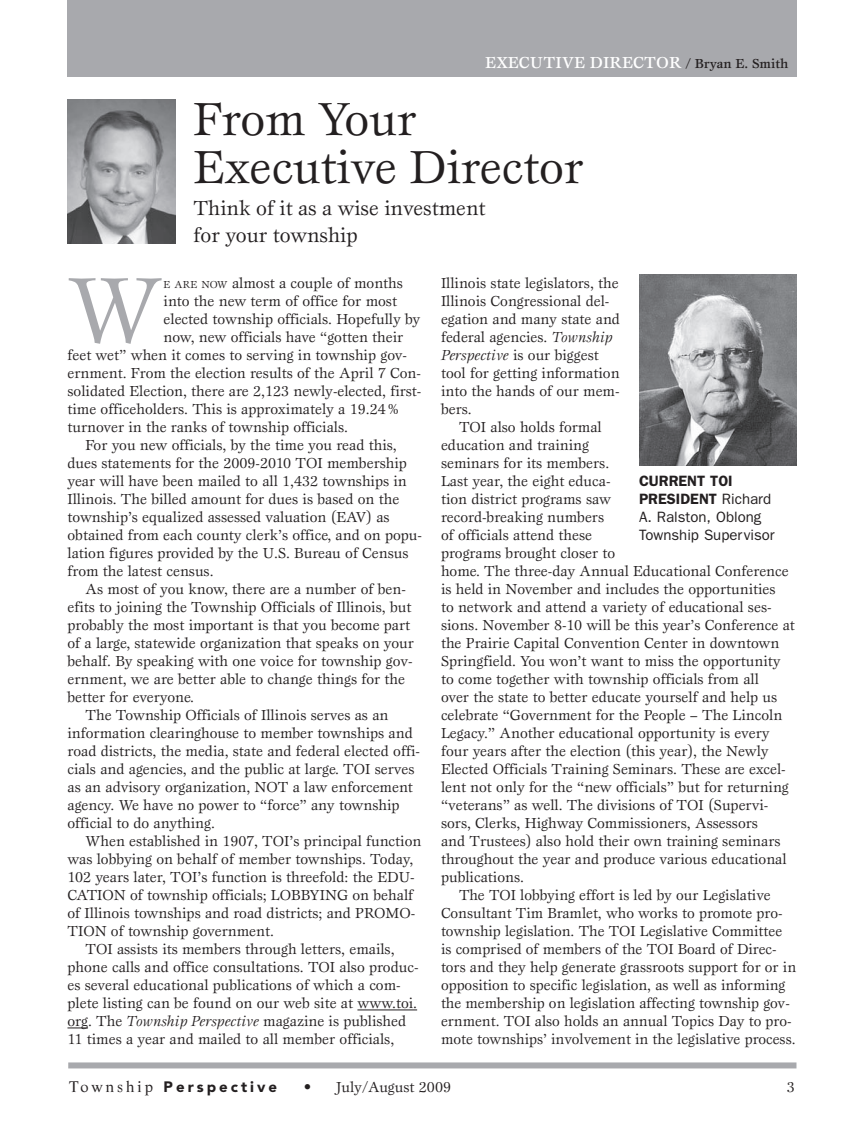
<style>
.page{position:relative;width:864px;height:1148px;background:#fff}
.page>*{position:absolute;margin:0;border:0;box-sizing:border-box;transform-origin:0 0}
.t1{font:96.15px "Esprit";color:#a8a9ad}
.t2{font:48px/48px "Esprit";color:#231f20}
.t3{font:21px/27px "Esprit";color:#231f20}
.t4{font:500 16.5px "Esprit";color:#fff}
.t5{font:15px/18px "Esprit";color:#231f20}
.t6{font:15px/18px "Franklin Gothic";color:#231f20}
.t7{font:900 15px "Avenir";letter-spacing:.2em;color:#231f20}
.s1{font-size:13.5px;color:#231f20}
.s2{font-size:10.5px}
.s3{font-style:italic}
.s4{font-weight:600}
.s5{font-family:"Life";font-weight:400}
.s6{font-family:"Avenir";font-weight:900}
</style>
<div class="page">
<div style="left:68px;top:1062px;width:728px;height:6px;background:#a8a9ad"></div>
<img style="left:68px;top:99px;width:108px;height:144px">
<hr style="left:357px;top:1009px;width:60px;height:1px;background:#231f20">
<svg style="left:68px;top:1027px;width:20px;height:1px"></svg>
<div style="left:68px;top:0;width:729px;height:76px;background:#a8a9ad"></div>
<img style="left:639px;top:274px;width:157px;height:191px">
<p class="t4" style="left:485px;top:52px;width:305px">EXECUTIVE DIRECTOR <span class="s1">/ BRYAN E. SMITH</span></p>
<h2 class="t2" style="left:194px;top:94px;width:392px">From Your<br>Executive Director</h2>
<h3 class="t3" style="left:194px;top:194px;width:293px">Think of it as a wise investment for your township</h3>
<h1 class="t1" style="left:68px;top:251px;width:98px">W</h1>
<p class="t5" style="left:164px;top:274px;width:241px"><span class="s2">E ARE NOW</span> almost a couple of months</p>
<p class="t5" style="left:164px;top:292px;width:235px">into the new term of office for most</p>
<p class="t5" style="left:164px;top:310px;width:258px">elected township officials. Hopefully by</p>
<p class="t5" style="left:164px;top:328px;width:241px">now, new officials have “gotten their</p>
<p class="t5" style="left:68px;top:346px;width:341px">feet wet” when it comes to serving in township gov-</p>
<p class="t5" style="left:68px;top:364px;width:355px">ernment. From the election results of the April 7 Con-</p>
<p class="t5" style="left:68px;top:382px;width:355px">solidated Election, there are 2,123 newly-elected, first-</p>
<p class="t5" style="left:68px;top:400px;width:335px">time officeholders. This is approximately a 19.24%</p>
<p class="t5" style="left:68px;top:418px;width:282px">turnover in the ranks of township officials.</p>
<p class="t5" style="left:86px;top:436px;width:313px">For you new officials, by the time you read this,</p>
<p class="t5" style="left:68px;top:454px;width:341px">dues statements for the 2009-2010 TOI membership</p>
<p class="t5" style="left:68px;top:472px;width:341px">year will have been mailed to all 1,432 townships in</p>
<p class="t5" style="left:68px;top:490px;width:333px">Illinois. The billed amount for dues is based on the</p>
<p class="t5" style="left:68px;top:508px;width:324px">township’s equalized assessed valuation (EAV) as</p>
<p class="t5" style="left:68px;top:526px;width:356px">obtained from each county clerk’s office, and on popu-</p>
<p class="t5" style="left:68px;top:544px;width:343px">lation figures provided by the U.S. Bureau of Census</p>
<p class="t5" style="left:68px;top:562px;width:148px">from the latest census.</p>
<p class="t5" style="left:86px;top:580px;width:322px">As most of you know, there are a number of ben-</p>
<p class="t5" style="left:68px;top:598px;width:345px">efits to joining the Township Officials of Illinois, but</p>
<p class="t5" style="left:68px;top:616px;width:344px">probably the most important is that you become part</p>
<p class="t5" style="left:68px;top:634px;width:348px">of a large, statewide organization that speaks on your</p>
<p class="t5" style="left:68px;top:652px;width:347px">behalf. By speaking with one voice for township gov-</p>
<p class="t5" style="left:68px;top:670px;width:339px">ernment, we are better able to change things for the</p>
<p class="t5" style="left:68px;top:688px;width:128px">better for everyone.</p>
<p class="t5" style="left:86px;top:706px;width:304px">The Township Officials of Illinois serves as an</p>
<p class="t5" style="left:68px;top:724px;width:347px">information clearinghouse to member townships and</p>
<p class="t5" style="left:68px;top:742px;width:354px">road districts, the media, state and federal elected offi-</p>
<p class="t5" style="left:68px;top:760px;width:349px">cials and agencies, and the public at large. TOI serves</p>
<p class="t5" style="left:68px;top:778px;width:347px">as an advisory organization, NOT a law enforcement</p>
<p class="t5" style="left:68px;top:796px;width:334px">agency. We have no power to “force” any township</p>
<p class="t5" style="left:68px;top:814px;width:149px">official to do anything.</p>
<p class="t5" style="left:86px;top:832px;width:337px">When established in 1907, TOI’s principal function</p>
<p class="t5" style="left:68px;top:850px;width:347px">was lobbying on behalf of member townships. Today,</p>
<p class="t5" style="left:68px;top:868px;width:349px">102 years later, TOI’s function is threefold: the EDU-</p>
<p class="t5" style="left:68px;top:886px;width:347px">CATION of township officials; LOBBYING on behalf</p>
<p class="t5" style="left:68px;top:904px;width:349px">of Illinois townships and road districts; and PROMO-</p>
<p class="t5" style="left:68px;top:922px;width:208px">TION of township government.</p>
<p class="t5" style="left:86px;top:940px;width:311px">TOI assists its members through letters, emails,</p>
<p class="t5" style="left:68px;top:958px;width:353px">phone calls and office consultations. TOI also produc-</p>
<p class="t5" style="left:68px;top:976px;width:335px">es several educational publications of which a com-</p>
<p class="t5" style="left:68px;top:994px;width:351px">plete listing can be found on our web site at www.toi.</p>
<p class="t5" style="left:68px;top:1012px;width:340px">org. The <span class="s3">Township Perspective</span> magazine is published</p>
<p class="t5" style="left:68px;top:1030px;width:328px">11 times a year and mailed to all member officials,</p>
<p class="t5" style="left:441px;top:274px;width:181px">Illinois state legislators, the<br>Illinois Congressional del&shy;egation and many state and federal agencies. <span class="s3">Township<br>Perspective</span> is our biggest tool for getting information into the hands of our mem&shy;bers.</p>
<p class="t5" style="left:459px;top:418px;width:144px">TOI also holds formal</p>
<p class="t5" style="left:441px;top:436px;width:149px">education and training</p>
<p class="t5" style="left:441px;top:454px;width:170px">seminars for its members.</p>
<p class="t5" style="left:441px;top:472px;width:171px">Last year, the eight educa-</p>
<p class="t5" style="left:441px;top:490px;width:171px">tion district programs saw</p>
<p class="t5" style="left:441px;top:508px;width:165px">record-breaking numbers</p>
<p class="t5" style="left:441px;top:526px;width:153px">of officials attend these</p>
<p class="t5" style="left:441px;top:544px;width:176px">programs brought closer to</p>
<p class="t5" style="left:441px;top:562px;width:349px">home. The three-day Annual Educational Conference</p>
<p class="t5" style="left:441px;top:580px;width:336px">is held in November and includes the opportunities</p>
<p class="t5" style="left:441px;top:598px;width:332px">to network and attend a variety of educational ses-</p>
<p class="t5" style="left:441px;top:616px;width:355px">sions. November 8-10 will be this year’s Conference at</p>
<p class="t5" style="left:441px;top:634px;width:340px">the Prairie Capital Convention Center in downtown</p>
<p class="t5" style="left:441px;top:652px;width:341px">Springfield. You won’t want to miss the opportunity</p>
<p class="t5" style="left:441px;top:670px;width:319px">to come together with township officials from all</p>
<p class="t5" style="left:441px;top:688px;width:338px">over the state to better educate yourself and help us</p>
<p class="t5" style="left:441px;top:706px;width:343px">celebrate “Government for the People – The Lincoln</p>
<p class="t5" style="left:441px;top:724px;width:330px">Legacy.” Another educational opportunity is every</p>
<p class="t5" style="left:441px;top:742px;width:329px">four years after the election (this year), the Newly</p>
<p class="t5" style="left:441px;top:760px;width:346px">Elected Officials Training Seminars. These are excel-</p>
<p class="t5" style="left:441px;top:778px;width:349px">lent not only for the “new officials” but for returning</p>
<p class="t5" style="left:441px;top:796px;width:329px">“veterans” as well. The divisions of TOI (Supervi-</p>
<p class="t5" style="left:441px;top:814px;width:319px">sors, Clerks, Highway Commissioners, Assessors</p>
<p class="t5" style="left:441px;top:832px;width:341px">and Trustees) also hold their own training seminars</p>
<p class="t5" style="left:441px;top:850px;width:347px">throughout the year and produce various educational</p>
<p class="t5" style="left:441px;top:868px;width:85px">publications.</p>
<p class="t5" style="left:459px;top:886px;width:313px">The TOI lobbying effort is led by our Legislative</p>
<p class="t5" style="left:441px;top:904px;width:343px">Consultant Tim Bramlet, who works to promote pro-</p>
<p class="t5" style="left:441px;top:922px;width:343px">township legislation. The TOI Legislative Committee</p>
<p class="t5" style="left:441px;top:940px;width:337px">is comprised of members of the TOI Board of Direc-</p>
<p class="t5" style="left:441px;top:958px;width:357px">tors and they help generate grassroots support for or in</p>
<p class="t5" style="left:441px;top:976px;width:346px">opposition to specific legislation, as well as informing</p>
<p class="t5" style="left:441px;top:994px;width:350px">the membership on legislation affecting township gov-</p>
<p class="t5" style="left:441px;top:1012px;width:352px">ernment. TOI also holds an annual Topics Day to pro-</p>
<p class="t5" style="left:441px;top:1030px;width:356px">mote townships’ involvement in the legislative process.</p>
<p class="t6" style="left:639px;top:472px;width:137px"><span class="s4">CURRENT TOI<br>PRESIDENT</span> Richard<br>A. Ralston, Oblong<br>Township Supervisor</p>
<p class="t7" style="left:69px;top:1078px;width:210px"><span class="s5">Township</span> Perspective</p>
<p class="t5" style="left:304px;top:1078px;width:149px"><span class="s6">•</span> July/August 2009</p>
<p class="t5" style="left:787px;top:1078px;width:10px">3</p>
</div>
